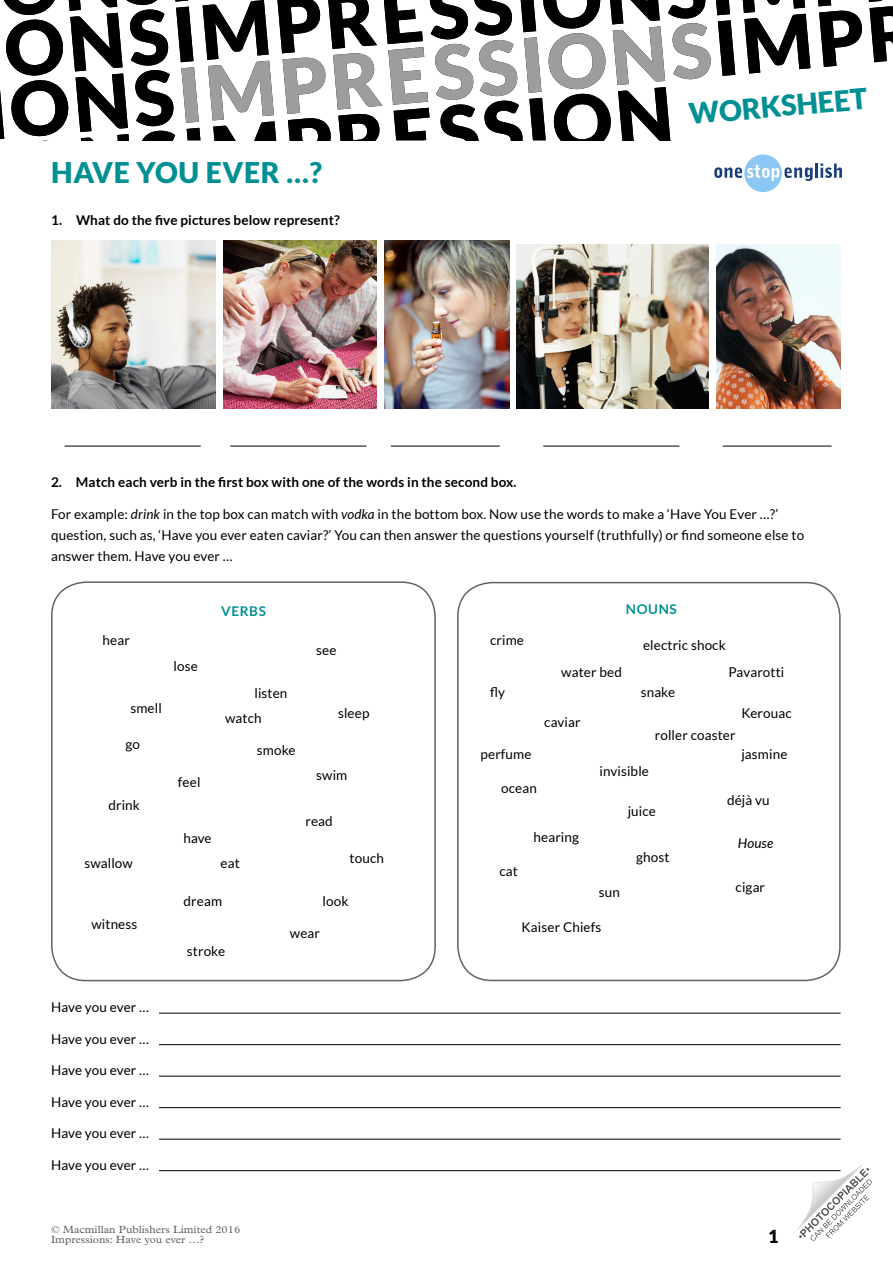
<style>
.page{position:relative;width:893px;height:1263px;background:#fff}
.page>*{position:absolute;margin:0;border:0;box-sizing:border-box;transform-origin:0 0}
.t1{font:900 28.5px "Lato";letter-spacing:.02em;color:#009094}
.t2{font:900 18px "Lato";color:#000}
.t3{font:13.5px/21px "Lato";letter-spacing:.01em;color:#000}
.t4{font:700 13.5px "Lato";letter-spacing:.01em;color:#000}
.t5{font:700 13.5px "Lato";letter-spacing:.05em;color:#009094}
.t6{font:italic 13.5px "Lato";letter-spacing:.01em;color:#000}
.t7{font:10.5px/10.5px "Plantin Std";color:#646363;scale:1.08 1}
.s1{font-style:italic}
</style>
<div class="page">
<svg style="left:797px;top:1165px;width:75px;height:76px"></svg>
<svg style="left:0;top:0;width:893px;height:192px"></svg>
<img style="left:51px;top:240px;width:164px;height:169px">
<img style="left:517px;top:245px;width:191px;height:164px">
<img style="left:384px;top:240px;width:125px;height:169px">
<img style="left:716px;top:245px;width:125px;height:163px">
<img style="left:223px;top:240px;width:153px;height:169px">
<div style="left:51px;top:581px;width:385px;height:400px;border:2px solid #646363;border-radius:34px"></div>
<div style="left:457px;top:582px;width:384px;height:399px;border:2px solid #646363;border-radius:34px"></div>
<hr style="left:159px;top:1013px;width:682px;height:1px;background:#000">
<hr style="left:159px;top:1044px;width:682px;height:1px;background:#000">
<hr style="left:159px;top:1076px;width:682px;height:1px;background:#000">
<hr style="left:159px;top:1107px;width:682px;height:1px;background:#000">
<hr style="left:159px;top:1139px;width:682px;height:1px;background:#000">
<hr style="left:159px;top:1170px;width:682px;height:1px;background:#000">
<hr style="left:65px;top:446px;width:136px;height:1px;background:#000">
<hr style="left:230px;top:446px;width:136px;height:1px;background:#000">
<hr style="left:391px;top:446px;width:109px;height:1px;background:#000">
<hr style="left:543px;top:446px;width:136px;height:1px;background:#000">
<hr style="left:723px;top:446px;width:108px;height:1px;background:#000">
<h1 class="t1" style="left:51px;top:155px;width:272px">HAVE YOU EVER …?</h1>
<p class="t4" style="left:51px;top:212px;width:290px">1. What do the five pictures below represent?</p>
<h1 class="t1" style="left:687px;top:97px;width:180px;rotate:-5deg">WORKSHEET</h1>
<p class="t4" style="left:51px;top:474px;width:467px">2. Match each verb in the first box with one of the words in the second box.</p>
<p class="t3" style="left:51px;top:503px;width:755px">For example: <span class="s1">drink</span> in the top box can match with <span class="s1">vodka</span> in the bottom box. Now use the words to make a ‘Have You Ever …?’ question, such as, ‘Have you ever eaten caviar?’ You can then answer the questions yourself (truthfully) or find someone else to answer them. Have you ever …</p>
<p class="t3" style="left:103px;top:629px;width:29px">hear</p>
<p class="t3" style="left:130px;top:697px;width:33px">smell</p>
<p class="t3" style="left:174px;top:656px;width:26px">lose</p>
<p class="t5" style="left:221px;top:604px;width:46px">VERBS</p>
<p class="t3" style="left:254px;top:682px;width:35px">listen</p>
<p class="t3" style="left:316px;top:640px;width:22px">see</p>
<p class="t3" style="left:225px;top:707px;width:38px">watch</p>
<p class="t3" style="left:338px;top:702px;width:33px">sleep</p>
<p class="t3" style="left:125px;top:734px;width:16px">go</p>
<p class="t3" style="left:257px;top:739px;width:40px">smoke</p>
<p class="t3" style="left:178px;top:771px;width:24px">feel</p>
<p class="t3" style="left:108px;top:795px;width:33px">drink</p>
<p class="t3" style="left:84px;top:852px;width:50px">swallow</p>
<p class="t3" style="left:183px;top:827px;width:30px">have</p>
<p class="t3" style="left:221px;top:852px;width:21px">eat</p>
<p class="t3" style="left:184px;top:890px;width:40px">dream</p>
<p class="t3" style="left:316px;top:764px;width:33px">swim</p>
<p class="t3" style="left:305px;top:810px;width:29px">read</p>
<p class="t3" style="left:350px;top:847px;width:36px">touch</p>
<p class="t3" style="left:322px;top:890px;width:27px">look</p>
<p class="t3" style="left:91px;top:914px;width:47px">witness</p>
<p class="t3" style="left:51px;top:997px;width:100px">Have you ever …</p>
<p class="t3" style="left:51px;top:1028px;width:100px">Have you ever …</p>
<p class="t3" style="left:51px;top:1060px;width:100px">Have you ever …</p>
<p class="t3" style="left:51px;top:1091px;width:100px">Have you ever …</p>
<p class="t3" style="left:51px;top:1123px;width:100px">Have you ever …</p>
<p class="t3" style="left:51px;top:1154px;width:100px">Have you ever …</p>
<p class="t3" style="left:187px;top:940px;width:40px">stroke</p>
<p class="t3" style="left:290px;top:922px;width:32px">wear</p>
<p class="t3" style="left:490px;top:629px;width:35px">crime</p>
<p class="t5" style="left:626px;top:601px;width:52px">NOUNS</p>
<p class="t3" style="left:643px;top:634px;width:84px">electric shock</p>
<p class="t3" style="left:561px;top:661px;width:62px">water bed</p>
<p class="t3" style="left:729px;top:661px;width:57px">Pavarotti</p>
<p class="t3" style="left:490px;top:681px;width:17px">fly</p>
<p class="t3" style="left:641px;top:681px;width:36px">snake</p>
<p class="t3" style="left:544px;top:712px;width:38px">caviar</p>
<p class="t3" style="left:741px;top:702px;width:52px">Kerouac</p>
<p class="t3" style="left:655px;top:725px;width:82px">roller coaster</p>
<p class="t3" style="left:480px;top:744px;width:52px">perfume</p>
<p class="t3" style="left:741px;top:744px;width:48px">jasmine</p>
<p class="t3" style="left:599px;top:761px;width:51px">invisible</p>
<p class="t3" style="left:727px;top:789px;width:44px">déjà vu</p>
<p class="t3" style="left:501px;top:777px;width:37px">ocean</p>
<p class="t3" style="left:628px;top:800px;width:30px">juice</p>
<p class="t3" style="left:499px;top:861px;width:20px">cat</p>
<p class="t3" style="left:533px;top:827px;width:47px">hearing</p>
<p class="t3" style="left:636px;top:847px;width:35px">ghost</p>
<p class="t6" style="left:738px;top:836px;width:37px">House</p>
<p class="t3" style="left:599px;top:882px;width:23px">sun</p>
<p class="t3" style="left:736px;top:877px;width:31px">cigar</p>
<p class="t3" style="left:522px;top:917px;width:81px">Kaiser Chiefs</p>
<p class="t7" style="left:51px;top:1224px;width:177px">© Macmillan Publishers Limited 2016<br>Impressions: Have you ever …?</p>
<h2 class="t2" style="left:768px;top:1226px;width:12px">1</h2>
</div>
